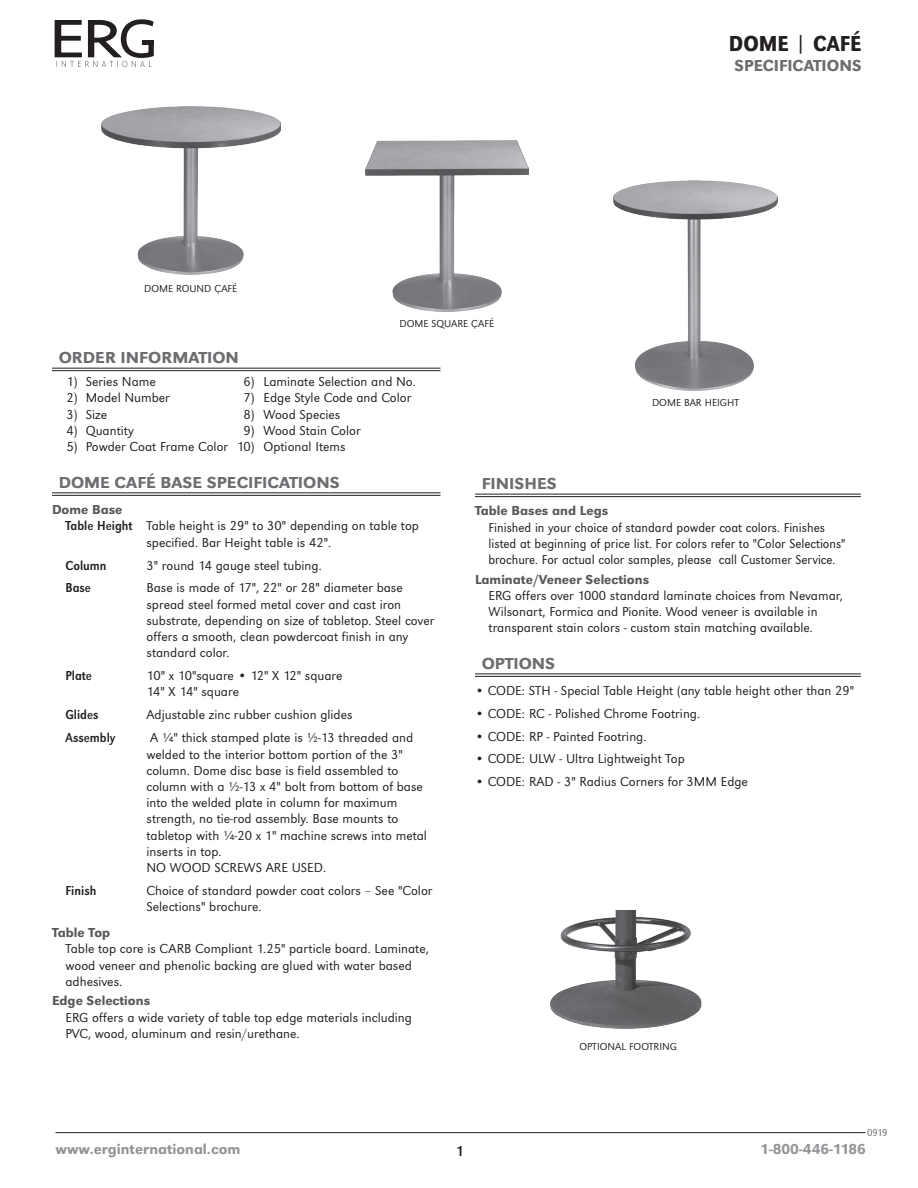
<style>
.page{position:relative;width:918px;height:1188px;background:#fff}
.page>*{position:absolute;margin:0;border:0;box-sizing:border-box;transform-origin:0 0}
.H_LT_PG_Header{font:22.5px "URW Grotesk T Medi Extr Narr";color:#231f20}
.NEW_Subhead_rule_bel{font:500 expanded 16.5px "URW Grotesk T";color:#6c6d70}
.T_page_LEFT_sub_head{font:500 16.5px "URW Grotesk T";color:#6c6d70}
.t1{font:500 15px "URW Grotesk T";color:#939598}
.t2{font:15px "URW Grotesk T Regu Narr";color:#231f20}
.New_List_-_Hanging_i{font:13.5px/16.2px "URW Grotesk T Ligh";color:#231f20}
.New_List_text{font:13.5px/16.2px "URW Grotesk T Ligh";color:#231f20}
.New_Option_Bullets{font:13.5px "URW Grotesk T Ligh";color:#231f20}
.New_List_text-2{font:13.5px/16.2px "URW Grotesk T Ligh Narr";color:#231f20}
.New_Subhead_9pt_80{font:500 13.5px "URW Grotesk T";color:#57585a}
.New_List_-_Hanging_i-2{font:13.5px "URW Grotesk T Regu Extr Narr";color:#231f20}
.NEW_Callout_7_point{font:10.5px "URW Grotesk T Ligh";color:#231f20}
.t3{font:10.5px "URW Grotesk T Ligh Narr";color:#6c6d70}
.s1{font-family:"URW Grotesk T Regu Extr Narr"}
</style>
<div class="page">
<hr style="left:56px;top:1132px;width:810px;height:1px;background:#231f20">
<svg style="left:54px;top:19px;width:100px;height:48px"></svg>
<div style="left:143px;top:40px;width:11px;height:5px;background:#231f20"></div>
<img style="left:550px;top:911px;width:151px;height:117px">
<hr style="left:475px;top:494px;width:386px;height:1px;background:#231f20">
<hr style="left:475px;top:496px;width:386px;height:1px;background:#231f20">
<hr style="left:475px;top:674px;width:386px;height:1px;background:#231f20">
<hr style="left:475px;top:676px;width:386px;height:1px;background:#231f20">
<hr style="left:52px;top:368px;width:389px;height:1px;background:#231f20">
<hr style="left:52px;top:370px;width:389px;height:1px;background:#231f20">
<hr style="left:52px;top:493px;width:389px;height:1px;background:#231f20">
<hr style="left:52px;top:495px;width:389px;height:1px;background:#231f20">
<img style="left:102px;top:107px;width:178px;height:168px">
<img style="left:365px;top:141px;width:164px;height:171px">
<img style="left:614px;top:181px;width:163px;height:210px">
<p class="NEW_Callout_7_point" style="left:144px;top:283px;width:95px">DOME ROUND ÇAFÉ</p>
<p class="NEW_Callout_7_point" style="left:400px;top:317px;width:96px">DOME SQUARE ÇAFÉ</p>
<p class="H_LT_PG_Header" style="left:729px;top:31px;width:134px">DOME | CAFÉ</p>
<p class="T_page_LEFT_sub_head" style="left:735px;top:56px;width:128px">SPECIFICATIONS</p>
<p class="NEW_Subhead_rule_bel" style="left:59px;top:348px;width:182px">ORDER INFORMATION</p>
<p class="New_List_text" style="left:67px;top:374px;width:91px">1) Series Name</p>
<p class="New_List_text" style="left:244px;top:374px;width:174px">6) Laminate Selection and No.</p>
<p class="New_List_text" style="left:67px;top:390px;width:105px">2) Model Number</p>
<p class="New_List_text" style="left:244px;top:390px;width:169px">7) Edge Style Code and Color</p>
<p class="New_List_text" style="left:67px;top:406px;width:42px">3) Size</p>
<p class="New_List_text" style="left:244px;top:406px;width:98px">8) Wood Species</p>
<p class="New_List_text" style="left:67px;top:422px;width:69px">4) Quantity</p>
<p class="New_List_text" style="left:244px;top:422px;width:119px">9) Wood Stain Color</p>
<p class="New_List_text" style="left:67px;top:438px;width:280px">5) Powder Coat Frame Color 10) Optional Items</p>
<p class="NEW_Subhead_rule_bel" style="left:59px;top:473px;width:283px">DOME CAFÉ BASE SPECIFICATIONS</p>
<p class="New_Subhead_9pt_80" style="left:52px;top:502px;width:72px">Dome Base</p>
<p class="New_List_-_Hanging_i" style="left:66px;top:518px;width:355px;text-align:center"><span class="s1">Table Height</span> Table height is 29" to 30" depending on table top specified. Bar Height table is 42".</p>
<p class="New_List_-_Hanging_i-2" style="left:66px;top:557px;width:43px">Column</p>
<p class="New_List_-_Hanging_i" style="left:147px;top:557px;width:177px">3" round 14 gauge steel tubing.</p>
<p class="New_List_-_Hanging_i-2" style="left:66px;top:580px;width:27px">Base</p>
<p class="New_List_-_Hanging_i" style="left:147px;top:580px;width:289px">Base is made of 17", 22" or 28" diameter base spread steel formed metal cover and cast iron substrate, depending on size of tabletop. Steel cover offers a smooth, clean powdercoat finish in any standard color.</p>
<p class="New_List_-_Hanging_i-2" style="left:66px;top:668px;width:28px">Plate</p>
<p class="New_List_-_Hanging_i" style="left:147px;top:668px;width:197px">10" x 10"square • 12" X 12" square<br>14" X 14" square</p>
<p class="New_List_-_Hanging_i-2" style="left:66px;top:707px;width:35px">Glides</p>
<p class="New_List_-_Hanging_i" style="left:147px;top:707px;width:208px">Adjustable zinc rubber cushion glides</p>
<p class="New_List_-_Hanging_i-2" style="left:66px;top:730px;width:52px">Assembly</p>
<p class="New_List_-_Hanging_i" style="left:147px;top:730px;width:282px">A ¼" thick stamped plate is ½-13 threaded and welded to the interior bottom portion of the 3" column. Dome disc base is field assembled to column with a ½-13 x 4" bolt from bottom of base into the welded plate in column for maximum strength, no tie-rod assembly. Base mounts to tabletop with ¼-20 x 1" machine screws into metal inserts in top.<br>NO WOOD SCREWS ARE USED.</p>
<p class="New_List_-_Hanging_i-2" style="left:66px;top:883px;width:32px">Finish</p>
<p class="New_List_-_Hanging_i" style="left:147px;top:882px;width:287px">Choice of standard powder coat colors – See "Color<br>Selections" brochure.</p>
<p class="New_Subhead_9pt_80" style="left:52px;top:925px;width:60px">Table Top</p>
<p class="New_List_text" style="left:66px;top:941px;width:365px">Table top core is CARB Compliant 1.25" particle board. Laminate, wood veneer and phenolic backing are glued with water based adhesives.</p>
<p class="New_Subhead_9pt_80" style="left:52px;top:993px;width:100px">Edge Selections</p>
<p class="New_List_text" style="left:66px;top:1009px;width:348px">ERG offers a wide variety of table top edge materials including<br>PVC, wood, aluminum and resin/urethane.</p>
<p class="NEW_Callout_7_point" style="left:652px;top:397px;width:88px">DOME BAR HEIGHT</p>
<p class="NEW_Subhead_rule_bel" style="left:482px;top:474px;width:77px">FINISHES</p>
<p class="New_Subhead_9pt_80" style="left:475px;top:503px;width:135px">Table Bases and Legs</p>
<p class="New_List_text-2" style="left:489px;top:519px;width:358px">Finished in your choice of standard powder coat colors. Finishes listed at beginning of price list. For colors refer to "Color Selections" brochure. For actual color samples, please call Customer Service.</p>
<p class="New_Subhead_9pt_80" style="left:475px;top:571px;width:176px">Laminate/Veneer Selections</p>
<p class="New_List_text" style="left:489px;top:587px;width:356px">ERG offers over 1000 standard laminate choices from Nevamar,<br>Wilsonart, Formica and Pionite. Wood veneer is available in transparent stain colors - custom stain matching available.</p>
<p class="NEW_Subhead_rule_bel" style="left:482px;top:654px;width:75px">OPTIONS</p>
<p class="New_Option_Bullets" style="left:475px;top:683px;width:381px">• CODE: STH - Special Table Height (any table height other than 29"</p>
<p class="New_Option_Bullets" style="left:475px;top:706px;width:227px">• CODE: RC - Polished Chrome Footring.</p>
<p class="New_Option_Bullets" style="left:475px;top:728px;width:173px">• CODE: RP - Painted Footring.</p>
<p class="New_Option_Bullets" style="left:475px;top:751px;width:211px">• CODE: ULW - Ultra Lightweight Top</p>
<p class="New_Option_Bullets" style="left:475px;top:774px;width:274px">• CODE: RAD - 3" Radius Corners for 3MM Edge</p>
<p class="NEW_Callout_7_point" style="left:580px;top:1040px;width:99px">OPTIONAL FOOTRING</p>
<p class="t3" style="left:867px;top:1127px;width:22px">0919</p>
<p class="t1" style="left:56px;top:1140px;width:186px">www.erginternational.com</p>
<p class="t1" style="left:760px;top:1141px;width:107px">1-800-446-1186</p>
<p class="t2" style="left:456px;top:1142px;width:10px">1</p>
</div>
